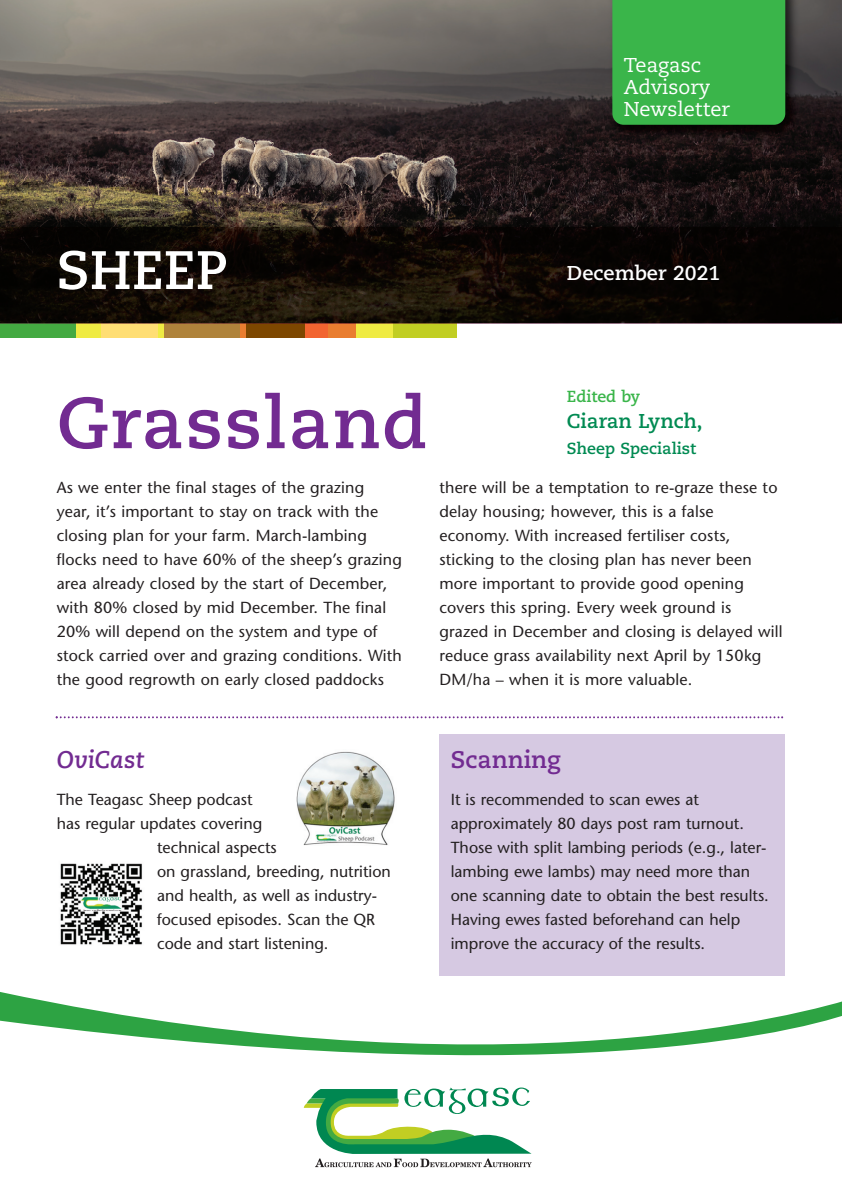
<style>
.page{position:relative;width:842px;height:1191px;background:#fff}
.page>*{position:absolute;margin:0;border:0;box-sizing:border-box;transform-origin:0 0}
.t1{font:700 72px "Caecilia";letter-spacing:.025em;color:#722b91}
.t2{font:700 54px "Caecilia";color:#fff}
.t3{font:700 24px "Caecilia";color:#722b91}
.t4{font:italic 700 24px "Caecilia";color:#722b91}
.t5{font:20px/22px "Caecilia";color:#fff}
.t6{font:700 20px "Caecilia";color:#008a52}
.t7{font:700 20px "Caecilia";color:#fff}
.t8{font:16px/24px "Stone Sans";letter-spacing:.01em;color:#231f20}
.t9{font:700 16px "Caecilia";color:#008a52}
.t10{font:700 16px "Caecilia";color:#3ab54a}
</style>
<div class="page">
<div style="left:439px;top:733px;width:346px;height:242px;background:#d6c9e2"></div>
<div style="left:0;top:321px;width:76px;height:17px;background:#44aa42"></div>
<div style="left:101px;top:321px;width:57px;height:17px;background:#ffde74"></div>
<div style="left:76px;top:321px;width:25px;height:17px;background:#efeb43"></div>
<div style="left:163px;top:321px;width:77px;height:17px;background:#af833b"></div>
<div style="left:158px;top:321px;width:6px;height:17px;background:#efeb43"></div>
<div style="left:246px;top:321px;width:59px;height:17px;background:#7d4700"></div>
<div style="left:240px;top:321px;width:6px;height:17px;background:#e97d30"></div>
<div style="left:328px;top:321px;width:28px;height:17px;background:#e97d30"></div>
<div style="left:305px;top:321px;width:23px;height:17px;background:#f26430"></div>
<div style="left:392px;top:321px;width:65px;height:17px;background:#c1ce23"></div>
<div style="left:356px;top:321px;width:36px;height:17px;background:#efeb43"></div>
<img style="left:0;top:0;width:842px;height:227px">
<img style="left:0;top:227px;width:842px;height:96px">
<img style="left:605px;top:0;width:200px;height:145px">
<div style="left:612px;top:0;width:173px;height:125px;background:#3ab54a"></div>
<svg style="left:304px;top:1087px;width:228px;height:80px"></svg>
<svg style="left:0;top:992px;width:842px;height:64px"></svg>
<svg style="left:56px;top:716px;width:727px;height:2px"></svg>
<img style="left:60px;top:863px;width:83px;height:82px">
<img style="left:297px;top:751px;width:98px;height:94px">
<p class="t2" style="left:57px;top:247px;width:173px">SHEEP</p>
<p class="t1" style="left:57px;top:393px;width:372px">Grassland</p>
<p class="t5" style="left:624px;top:56px;width:108px">Teagasc<br>Advisory<br>Newsletter</p>
<p class="t7" style="left:567px;top:265px;width:155px">December 2021</p>
<p class="t10" style="left:567px;top:390px;width:75px">Edited by</p>
<p class="t6" style="left:567px;top:413px;width:137px">Ciaran Lynch,</p>
<p class="t9" style="left:567px;top:442px;width:131px">Sheep Specialist</p>
<p class="t8" style="left:57px;top:477px;width:347px">As we enter the final stages of the grazing year, it’s important to stay on track with the closing plan for your farm. March-lambing flocks need to have 60% of the sheep’s grazing area already closed by the start of December, with 80% closed by mid December. The final 20% will depend on the system and type of stock carried over and grazing conditions. With the good regrowth on early closed paddocks</p>
<p class="t8" style="left:439px;top:477px;width:345px">there will be a temptation to re-graze these to delay housing; however, this is a false economy. With increased fertiliser costs, sticking to the closing plan has never been more important to provide good opening covers this spring. Every week ground is grazed in December and closing is delayed will reduce grass availability next April by 150kg DM/ha – when it is more valuable.</p>
<p class="t4" style="left:57px;top:749px;width:89px">OviCast</p>
<p class="t8" style="left:57px;top:789px;width:197px">The Teagasc Sheep podcast</p>
<p class="t8" style="left:57px;top:813px;width:207px">has regular updates covering</p>
<p class="t8" style="left:157px;top:837px;width:121px">technical aspects</p>
<p class="t8" style="left:157px;top:861px;width:235px">on grassland, breeding, nutrition</p>
<p class="t8" style="left:157px;top:885px;width:222px">and health, as well as industry-</p>
<p class="t8" style="left:157px;top:909px;width:220px">focused episodes. Scan the QR</p>
<p class="t8" style="left:157px;top:933px;width:173px">code and start listening.</p>
<p class="t3" style="left:451px;top:749px;width:112px">Scanning</p>
<p class="t8" style="left:451px;top:789px;width:320px">It is recommended to scan ewes at approximately 80 days post ram turnout.<br>Those with split lambing periods (e.g., later&shy;lambing ewe lambs) may need more than one scanning date to obtain the best results.<br>Having ewes fasted beforehand can help improve the accuracy of the results.</p>
</div>
